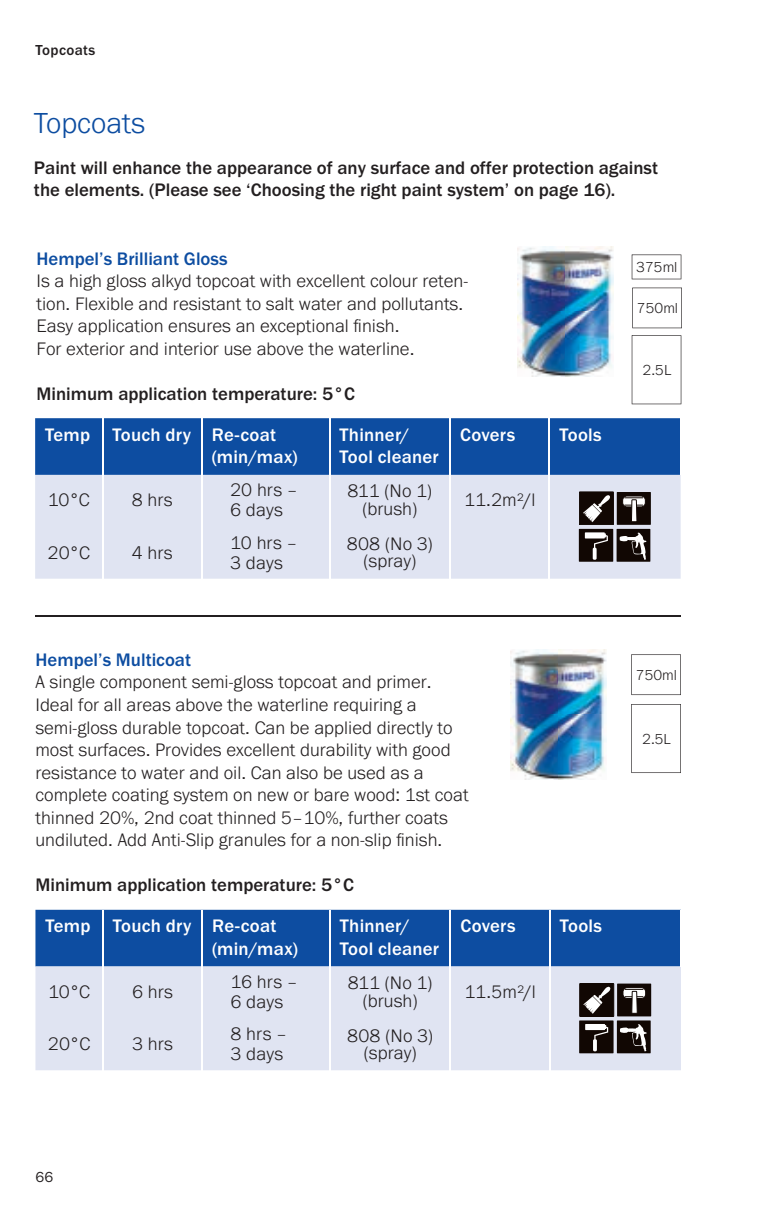
<style>
.page{position:relative;width:759px;height:1205px;background:#fff}
.page>*{position:absolute;margin:0;border:0;box-sizing:border-box;transform-origin:0 0}
.t1{font:300 30px "Franklin Gothic URW";color:#0d4da1}
.t2{font:300 18.75px/22.5px "Franklin Gothic URW";color:#231f20}
.t3{font:500 18.75px/22.5px "Franklin Gothic URW";color:#231f20}
.t4{font:500 18.75px/22.5px "Franklin Gothic URW";letter-spacing:.015em;color:#fff}
.t5{font:500 18.75px "Franklin Gothic URW";color:#0d4da1}
.t6{font:300 15px "Franklin Gothic URW";color:#231f20}
.t7{font:500 15px "Franklin Gothic URW";letter-spacing:.02em;color:#231f20}
.t8{font:15px "Franklin Gothic URW Boo";color:#231f20}
</style>
<div class="page">
<hr style="left:35px;top:615px;width:645px;height:2px;background:#231f20">
<div style="left:35px;top:418px;width:644px;height:57px;background:#0d4da1"></div>
<div style="left:35px;top:475px;width:645px;height:104px;background:#e0e4f2"></div>
<hr style="left:102px;top:418px;width:1px;height:57px;background:#fff">
<hr style="left:201px;top:418px;width:1px;height:57px;background:#fff">
<hr style="left:329px;top:418px;width:1px;height:57px;background:#fff">
<hr style="left:449px;top:418px;width:1px;height:57px;background:#fff">
<hr style="left:548px;top:418px;width:2px;height:57px;background:#fff">
<hr style="left:102px;top:475px;width:1px;height:51px;background:#fff">
<hr style="left:201px;top:475px;width:1px;height:51px;background:#fff">
<hr style="left:329px;top:475px;width:1px;height:51px;background:#fff">
<hr style="left:449px;top:475px;width:1px;height:51px;background:#fff">
<hr style="left:548px;top:475px;width:2px;height:51px;background:#fff">
<hr style="left:102px;top:526px;width:1px;height:53px;background:#fff">
<hr style="left:201px;top:526px;width:1px;height:53px;background:#fff">
<hr style="left:329px;top:526px;width:1px;height:53px;background:#fff">
<hr style="left:449px;top:526px;width:1px;height:53px;background:#fff">
<hr style="left:548px;top:526px;width:2px;height:53px;background:#fff">
<div style="left:616px;top:492px;width:34px;height:33px;background:#110703"></div>
<svg style="left:622px;top:496px;width:23px;height:11px"></svg>
<div style="left:622px;top:496px;width:23px;height:11px;border:1px solid #110703;border-radius:4px"></div>
<svg style="left:624px;top:497px;width:18px;height:1px"></svg>
<svg style="left:624px;top:505px;width:18px;height:1px"></svg>
<div style="left:631px;top:500px;width:5px;height:22px;background:#fff"></div>
<div style="left:631px;top:499px;width:6px;height:23px;border:1px solid #110703"></div>
<div style="left:579px;top:492px;width:34px;height:33px;background:#110703"></div>
<div style="left:579px;top:492px;width:34px;height:33px;border:1px solid #110703"></div>
<svg style="left:583px;top:495px;width:27px;height:27px"></svg>
<div style="left:578px;top:529px;width:35px;height:33px;background:#110703"></div>
<svg style="left:584px;top:532px;width:23px;height:28px"></svg>
<div style="left:616px;top:529px;width:34px;height:33px;background:#110703"></div>
<svg style="left:619px;top:532px;width:27px;height:28px"></svg>
<svg style="left:632px;top:288px;width:49px;height:40px"></svg>
<img style="left:517px;top:247px;width:96px;height:129px">
<svg style="left:631px;top:335px;width:50px;height:69px"></svg>
<svg style="left:631px;top:254px;width:50px;height:25px"></svg>
<div style="left:35px;top:910px;width:645px;height:56px;background:#0d4da1"></div>
<div style="left:35px;top:966px;width:645px;height:104px;background:#e0e4f2"></div>
<hr style="left:102px;top:910px;width:1px;height:56px;background:#fff">
<hr style="left:201px;top:910px;width:2px;height:56px;background:#fff">
<hr style="left:329px;top:910px;width:1px;height:56px;background:#fff">
<hr style="left:449px;top:910px;width:2px;height:56px;background:#fff">
<hr style="left:549px;top:910px;width:1px;height:56px;background:#fff">
<hr style="left:102px;top:966px;width:1px;height:52px;background:#fff">
<hr style="left:201px;top:966px;width:2px;height:52px;background:#fff">
<hr style="left:329px;top:966px;width:1px;height:52px;background:#fff">
<hr style="left:449px;top:966px;width:2px;height:52px;background:#fff">
<hr style="left:549px;top:966px;width:1px;height:52px;background:#fff">
<hr style="left:102px;top:1018px;width:1px;height:52px;background:#fff">
<hr style="left:201px;top:1018px;width:2px;height:52px;background:#fff">
<hr style="left:329px;top:1018px;width:1px;height:52px;background:#fff">
<hr style="left:449px;top:1018px;width:2px;height:52px;background:#fff">
<hr style="left:549px;top:1018px;width:1px;height:52px;background:#fff">
<div style="left:617px;top:983px;width:34px;height:33px;background:#110703"></div>
<div style="left:622px;top:987px;width:23px;height:11px;background:#fff;border-radius:4px"></div>
<div style="left:622px;top:987px;width:23px;height:11px;border:1px solid #110703;border-radius:4px"></div>
<svg style="left:624px;top:989px;width:19px;height:1px"></svg>
<svg style="left:624px;top:996px;width:19px;height:1px"></svg>
<div style="left:631px;top:991px;width:6px;height:22px;background:#fff"></div>
<div style="left:631px;top:991px;width:6px;height:22px;border:1px solid #110703"></div>
<div style="left:579px;top:983px;width:34px;height:33px;background:#110703"></div>
<div style="left:579px;top:983px;width:34px;height:33px;border:1px solid #110703"></div>
<svg style="left:583px;top:986px;width:27px;height:28px"></svg>
<div style="left:579px;top:1020px;width:34px;height:33px;background:#110703"></div>
<svg style="left:585px;top:1024px;width:23px;height:27px"></svg>
<div style="left:616px;top:1020px;width:34px;height:33px;background:#110703"></div>
<svg style="left:620px;top:1024px;width:26px;height:27px"></svg>
<svg style="left:631px;top:654px;width:49px;height:41px"></svg>
<svg style="left:631px;top:704px;width:49px;height:69px"></svg>
<img style="left:510px;top:650px;width:96px;height:130px">
<p class="t7" style="left:35px;top:40px;width:61px">Topcoats</p>
<h1 class="t1" style="left:34px;top:105px;width:112px">Topcoats</h1>
<p class="t3" style="left:34px;top:156px;width:625px">Paint will enhance the appearance of any surface and offer protection against the elements. (Please see ‘Choosing the right paint system’ on page 16).</p>
<p class="t5" style="left:36px;top:247px;width:192px">Hempel’s Brilliant Gloss</p>
<p class="t2" style="left:36px;top:269px;width:433px">Is a high gloss alkyd topcoat with excellent colour reten&shy;tion. Flexible and resistant to salt water and pollutants.<br>Easy application ensures an exceptional finish.<br>For exterior and interior use above the waterline.</p>
<p class="t3" style="left:36px;top:382px;width:320px">Minimum application temperature: 5°C</p>
<p class="t4" style="left:212px;top:423px;width:87px;text-indent:-167px">Temp Touch dry Re-coat (min/max)</p>
<p class="t4" style="left:339px;top:423px;width:101px">Thinner/<br>Tool cleaner</p>
<p class="t4" style="left:460px;top:423px;width:57px">Covers</p>
<p class="t4" style="left:559px;top:423px;width:44px">Tools</p>
<p class="t2" style="left:48px;top:488px;width:44px">10°C</p>
<p class="t2" style="left:132px;top:488px;width:42px">8 hrs</p>
<p class="t2" style="left:230px;top:479px;width:69px;line-height:20px">20 hrs –<br>6 days</p>
<p class="t2" style="left:347px;top:482px;width:86px;line-height:17.5px;text-align:center">811 (No 1) (brush)</p>
<p class="t2" style="left:464px;top:488px;width:73px">11.2m²/l</p>
<p class="t2" style="left:48px;top:541px;width:44px">20°C</p>
<p class="t2" style="left:132px;top:541px;width:42px">4 hrs</p>
<p class="t2" style="left:230px;top:532px;width:69px;line-height:20px">10 hrs –<br>3 days</p>
<p class="t2" style="left:347px;top:534px;width:87px;line-height:17.5px;text-align:center">808 (No 3) (spray)</p>
<p class="t5" style="left:35px;top:648px;width:157px">Hempel’s Multicoat</p>
<p class="t2" style="left:35px;top:670px;width:434px">A single component semi-gloss topcoat and primer.<br>Ideal for all areas above the waterline requiring a semi-gloss durable topcoat. Can be applied directly to most surfaces. Provides excellent durability with good resistance to water and oil. Can also be used as a complete coating system on new or bare wood: 1st coat thinned 20%, 2nd coat thinned 5–10%, further coats undiluted. Add Anti-Slip granules for a non-slip finish.</p>
<p class="t3" style="left:35px;top:873px;width:320px">Minimum application temperature: 5°C</p>
<p class="t4" style="left:212px;top:914px;width:87px;text-indent:-167px">Temp Touch dry Re-coat (min/max)</p>
<p class="t4" style="left:340px;top:914px;width:101px">Thinner/<br>Tool cleaner</p>
<p class="t4" style="left:460px;top:914px;width:57px">Covers</p>
<p class="t4" style="left:559px;top:914px;width:44px">Tools</p>
<p class="t2" style="left:48px;top:980px;width:44px">10°C</p>
<p class="t2" style="left:132px;top:980px;width:42px">6 hrs</p>
<p class="t2" style="left:230px;top:971px;width:69px;line-height:20px">16 hrs –<br>6 days</p>
<p class="t2" style="left:347px;top:973px;width:86px;line-height:17.5px;text-align:center">811 (No 1) (brush)</p>
<p class="t2" style="left:464px;top:980px;width:73px">11.5m²/l</p>
<p class="t2" style="left:48px;top:1032px;width:44px">20°C</p>
<p class="t2" style="left:132px;top:1032px;width:42px">3 hrs</p>
<p class="t2" style="left:230px;top:1023px;width:58px;line-height:20px">8 hrs –<br>3 days</p>
<p class="t2" style="left:347px;top:1026px;width:87px;line-height:17.5px;text-align:center">808 (No 3) (spray)</p>
<p class="t6" style="left:636px;top:257px;width:43px">375ml</p>
<p class="t6" style="left:636px;top:299px;width:43px">750ml</p>
<p class="t6" style="left:642px;top:360px;width:30px">2.5L</p>
<p class="t6" style="left:635px;top:665px;width:43px">750ml</p>
<p class="t6" style="left:642px;top:729px;width:30px">2.5L</p>
<p class="t8" style="left:35px;top:1167px;width:19px">66</p>
</div>
